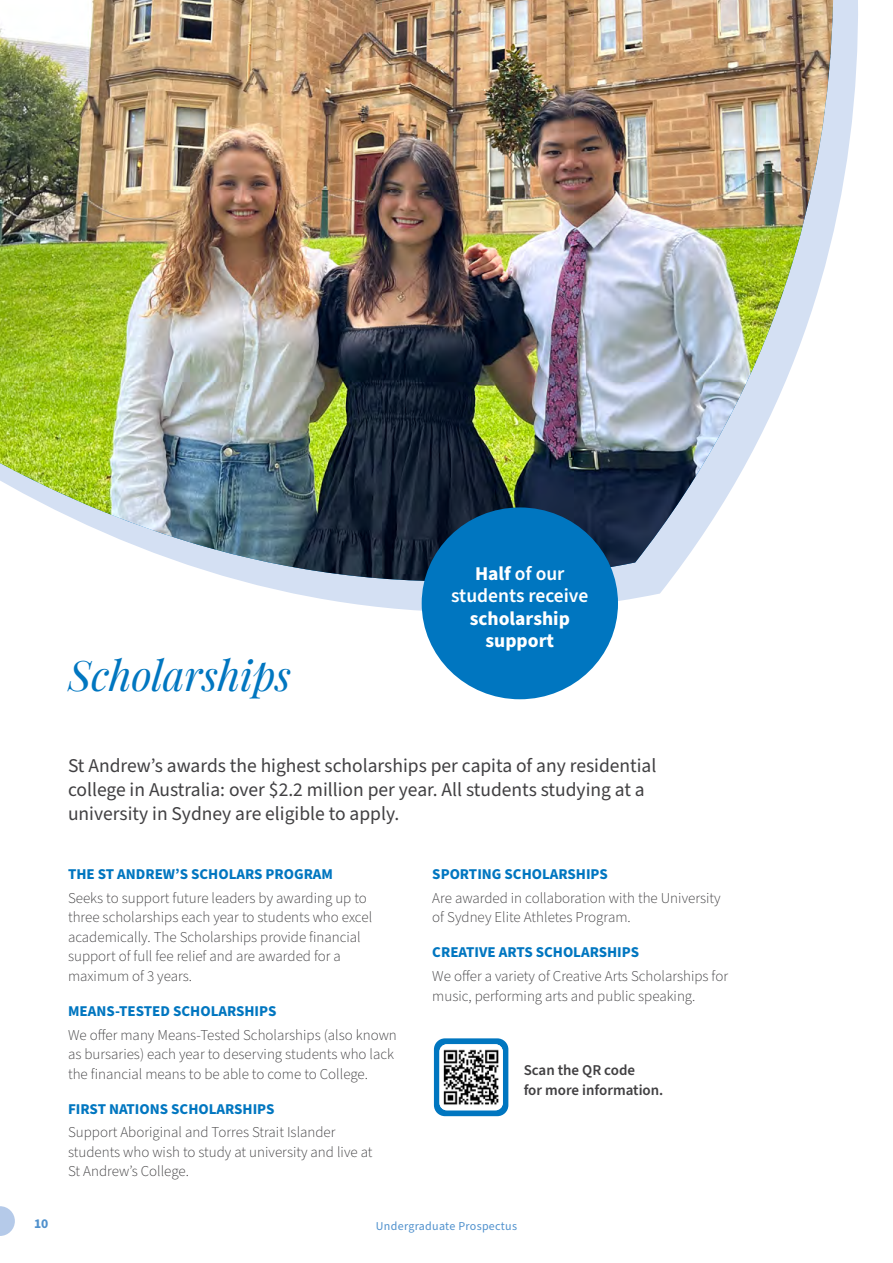
<style>
.page{position:relative;width:893px;height:1263px;background:#fff}
.page>*{position:absolute;margin:0;border:0;box-sizing:border-box;transform-origin:0 0}
.t1{font:italic 42px "Playfair Display";letter-spacing:-.005em;color:#0076c0}
.t2{font:19.5px/24px "Source Sans Pro";color:#414042}
.t3{font:600 19.5px/22.5px "Source Sans Pro";color:#fff;text-align:center}
.t4{font:700 19.5px/22.5px "Source Sans Pro";color:#fff;text-align:center}
.t5{font:300 15px/19.5px "Source Sans Pro";color:#414042}
.t6{font:700 15px "Source Sans Pro";color:#0076c0}
.t7{font:600 15px/19.5px "Source Sans Pro";color:#414042}
.t8{font:700 13.5px "Source Sans Pro";color:#5091cd}
.t9{font:12px "Source Sans Pro";letter-spacing:.025em;color:#5091cd}
.s1{font-weight:700}
</style>
<div class="page">
<svg style="left:422px;top:0;width:436px;height:700px"></svg>
<img style="left:0;top:0;width:833px;height:611px">
<div style="left:422px;top:507px;width:196px;height:192px;background:#0076c0;border-radius:50%"></div>
<div style="left:434px;top:1038px;width:74px;height:78px;background:#0076c0;border-radius:11px"></div>
<img style="left:439px;top:1044px;width:64px;height:66px">
<svg style="left:1px;top:1206px;width:14px;height:30px"></svg>
<hr style="left:0;top:1206px;width:1px;height:30px;background:#b5cae9">
<h1 class="t1" style="left:68px;top:642px;width:225px">Scholarships</h1>
<h2 class="t3" style="left:451px;top:562px;width:139px"><span class="s1">Half</span> of our students receive</h2>
<h2 class="t4" style="left:470px;top:607px;width:102px">scholarship support</h2>
<h2 class="t2" style="left:68px;top:754px;width:590px">St Andrew’s awards the highest scholarships per capita of any residential college in Australia: over $2.2 million per year. All students studying at a university in Sydney are eligible to apply.</h2>
<p class="t6" style="left:68px;top:864px;width:266px">THE ST ANDREW’S SCHOLARS PROGRAM</p>
<p class="t5" style="left:68px;top:889px;width:306px">Seeks to support future leaders by awarding up to three scholarships each year to students who excel academically. The Scholarships provide financial support of full fee relief and are awarded for a maximum of 3 years.</p>
<p class="t6" style="left:68px;top:1001px;width:210px">MEANS-TESTED SCHOLARSHIPS</p>
<p class="t5" style="left:68px;top:1025px;width:330px">We offer many Means-Tested Scholarships (also known as bursaries) each year to deserving students who lack the financial means to be able to come to College.</p>
<p class="t6" style="left:68px;top:1098px;width:208px">FIRST NATIONS SCHOLARSHIPS</p>
<p class="t5" style="left:68px;top:1123px;width:306px">Support Aboriginal and Torres Strait Islander students who wish to study at university and live at<br>St Andrew’s College.</p>
<p class="t6" style="left:432px;top:864px;width:177px">SPORTING SCHOLARSHIPS</p>
<p class="t5" style="left:432px;top:888px;width:290px">Are awarded in collaboration with the University of Sydney Elite Athletes Program.</p>
<p class="t6" style="left:432px;top:942px;width:208px">CREATIVE ARTS SCHOLARSHIPS</p>
<p class="t5" style="left:432px;top:967px;width:297px">We offer a variety of Creative Arts Scholarships for music, performing arts and public speaking.</p>
<p class="t7" style="left:524px;top:1061px;width:141px">Scan the QR code<br>for more information.</p>
<p class="t8" style="left:34px;top:1214px;width:16px">10</p>
<p class="t9" style="left:376px;top:1218px;width:143px">Undergraduate Prospectus</p>
</div>
